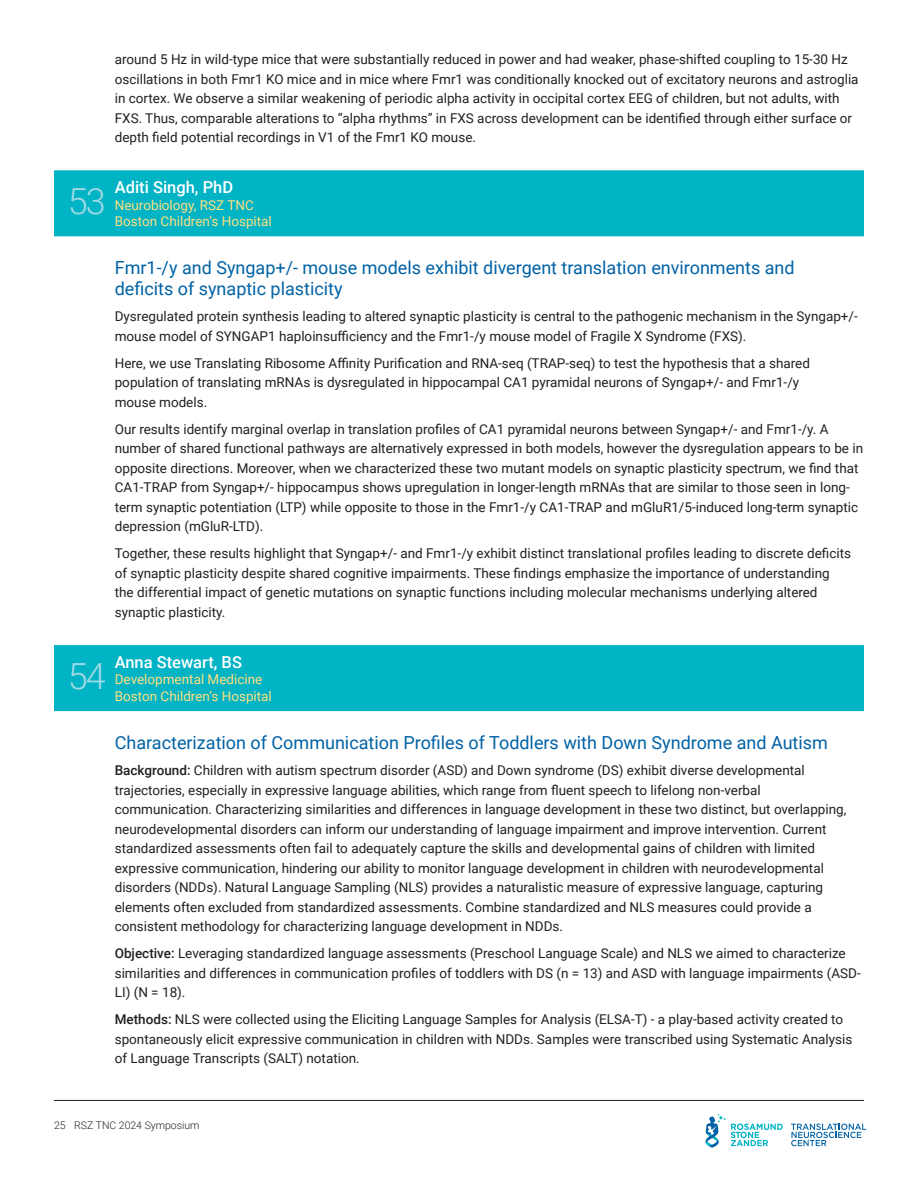
<style>
.page{position:relative;width:918px;height:1188px;background:#fff}
.page>*{position:absolute;margin:0;border:0;box-sizing:border-box;transform-origin:0 0}
.ALT_NAME{font:300 36px "Roboto";color:#a0dae4}
.ALT_Headline{font:18px/21px "Roboto";color:#0062a5}
.ALT_NAME-2{font:500 16.5px "Roboto";color:#fff}
.ALT_Body{font:13.5px/19.5px "Roboto";color:#231f20}
.ALT_Affiliation{font:13.5px "Roboto";color:#ffe07f}
.t1{font:300 10.5px "Roboto";color:#231f20}
.s1{font-weight:500}
</style>
<div class="page">
<svg style="left:791px;top:1124px;width:75px;height:22px"></svg>
<svg style="left:705px;top:1114px;width:78px;height:34px"></svg>
<hr style="left:54px;top:1100px;width:810px;height:1px;background:#231f20">
<div style="left:54px;top:170px;width:810px;height:66px;background:#00b3c5"></div>
<div style="left:54px;top:645px;width:810px;height:66px;background:#00b3c5"></div>
<p class="ALT_Body" style="left:115px;top:49px;width:745px">around 5 Hz in wild-type mice that were substantially reduced in power and had weaker, phase-shifted coupling to 15-30 Hz oscillations in both Fmr1 KO mice and in mice where Fmr1 was conditionally knocked out of excitatory neurons and astroglia in cortex. We observe a similar weakening of periodic alpha activity in occipital cortex EEG of children, but not adults, with FXS. Thus, comparable alterations to “alpha rhythms” in FXS across development can be identified through either surface or depth field potential recordings in V1 of the Fmr1 KO mouse.</p>
<p class="ALT_NAME" style="left:68px;top:176px;width:40px">53</p>
<p class="ALT_NAME-2" style="left:115px;top:176px;width:120px">Aditi Singh, PhD</p>
<p class="ALT_Affiliation" style="left:115px;top:195px;width:141px">Neurobiology, RSZ TNC</p>
<p class="ALT_Affiliation" style="left:115px;top:212px;width:159px">Boston Children’s Hospital</p>
<p class="ALT_Headline" style="left:115px;top:257px;width:681px">Fmr1-/y and Syngap+/- mouse models exhibit divergent translation environments and deficits of synaptic plasticity</p>
<p class="ALT_Body" style="left:115px;top:306px;width:745px">Dysregulated protein synthesis leading to altered synaptic plasticity is central to the pathogenic mechanism in the Syngap+/- mouse model of SYNGAP1 haploinsufficiency and the Fmr1-/y mouse model of Fragile X Syndrome (FXS).</p>
<p class="ALT_Body" style="left:115px;top:353px;width:697px">Here, we use Translating Ribosome Affinity Purification and RNA-seq (TRAP-seq) to test the hypothesis that a shared population of translating mRNAs is dysregulated in hippocampal CA1 pyramidal neurons of Syngap+/- and Fmr1-/y mouse models.</p>
<p class="ALT_Body" style="left:115px;top:419px;width:750px">Our results identify marginal overlap in translation profiles of CA1 pyramidal neurons between Syngap+/- and Fmr1-/y. A number of shared functional pathways are alternatively expressed in both models, however the dysregulation appears to be in opposite directions. Moreover, when we characterized these two mutant models on synaptic plasticity spectrum, we find that CA1-TRAP from Syngap+/- hippocampus shows upregulation in longer-length mRNAs that are similar to those seen in long&shy;term synaptic potentiation (LTP) while opposite to those in the Fmr1-/y CA1-TRAP and mGluR1/5-induced long-term synaptic depression (mGluR-LTD).</p>
<p class="ALT_Body" style="left:115px;top:543px;width:738px">Together, these results highlight that Syngap+/- and Fmr1-/y exhibit distinct translational profiles leading to discrete deficits of synaptic plasticity despite shared cognitive impairments. These findings emphasize the importance of understanding the differential impact of genetic mutations on synaptic functions including molecular mechanisms underlying altered synaptic plasticity.</p>
<p class="ALT_NAME" style="left:68px;top:651px;width:40px">54</p>
<p class="ALT_NAME-2" style="left:115px;top:650px;width:129px">Anna Stewart, BS</p>
<p class="ALT_Affiliation" style="left:115px;top:670px;width:149px">Developmental Medicine</p>
<p class="ALT_Affiliation" style="left:115px;top:687px;width:159px">Boston Children’s Hospital</p>
<p class="ALT_Headline" style="left:115px;top:731px;width:715px">Characterization of Communication Profiles of Toddlers with Down Syndrome and Autism</p>
<p class="ALT_Body" style="left:115px;top:760px;width:733px"><span class="s1">Background:</span> Children with autism spectrum disorder (ASD) and Down syndrome (DS) exhibit diverse developmental trajectories, especially in expressive language abilities, which range from fluent speech to lifelong non-verbal communication. Characterizing similarities and differences in language development in these two distinct, but overlapping, neurodevelopmental disorders can inform our understanding of language impairment and improve intervention. Current standardized assessments often fail to adequately capture the skills and developmental gains of children with limited expressive communication, hindering our ability to monitor language development in children with neurodevelopmental disorders (NDDs). Natural Language Sampling (NLS) provides a naturalistic measure of expressive language, capturing elements often excluded from standardized assessments. Combine standardized and NLS measures could provide a consistent methodology for characterizing language development in NDDs.</p>
<p class="ALT_Body" style="left:115px;top:943px;width:748px"><span class="s1">Objective:</span> Leveraging standardized language assessments (Preschool Language Scale) and NLS we aimed to characterize similarities and differences in communication profiles of toddlers with DS (n = 13) and ASD with language impairments (ASD-<br>LI) (N = 18).</p>
<p class="ALT_Body" style="left:115px;top:1009px;width:739px"><span class="s1">Methods:</span> NLS were collected using the Eliciting Language Samples for Analysis (ELSA-T) - a play-based activity created to spontaneously elicit expressive communication in children with NDDs. Samples were transcribed using Systematic Analysis of Language Transcripts (SALT) notation.</p>
<p class="t1" style="left:54px;top:1118px;width:147px">25 RSZ TNC 2024 Symposium</p>
</div>
